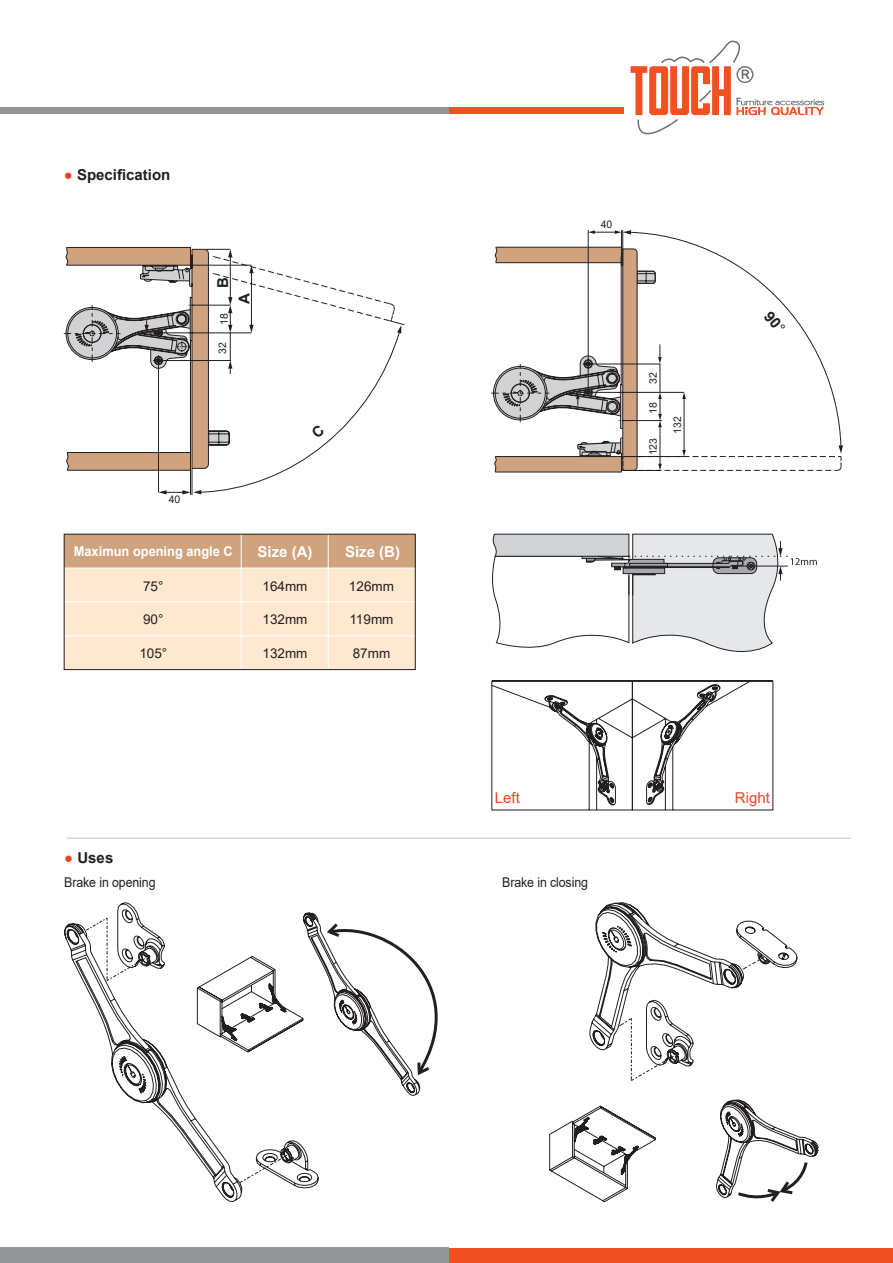
<style>
.page{position:relative;width:893px;height:1263px;background:#fff}
.page>*{position:absolute;margin:0;border:0;box-sizing:border-box;transform-origin:0 0}
.t1{font:700 15px "Arial";color:#231f20}
.t2{font:700 15px "Arial";color:#fff}
.t3{font:15px "Arial";color:#ee4425}
.t4{font:13.5px "Arial";color:#231f20}
.t5{font:13.5px "Arial";color:#231f20;scale:.92 1}
.t6{font:700 13.5px "Arial";color:#fff;scale:.95 1}
.t7{font:10.5px "Arial";letter-spacing:-.005em;color:#231f20}
.s1{color:#ee4425}
</style>
<div class="page">
<svg style="left:631px;top:41px;width:193px;height:94px"></svg>
<div style="left:0;top:108px;width:624px;height:6px;background:#f15122"></div>
<div style="left:0;top:108px;width:448px;height:6px;background:#939598"></div>
<div style="left:2px;top:1248px;width:891px;height:15px;background:#f15122"></div>
<div style="left:0;top:1248px;width:448px;height:15px;background:#939598"></div>
<svg style="left:549px;top:1105px;width:107px;height:97px"></svg>
<svg style="left:589px;top:902px;width:209px;height:179px"></svg>
<svg style="left:99px;top:917px;width:43px;height:6px"></svg>
<svg style="left:244px;top:1140px;width:75px;height:49px"></svg>
<svg style="left:64px;top:923px;width:179px;height:279px"></svg>
<hr style="left:66px;top:838px;width:785px;height:1px;background:#bcbdc0">
<div style="left:64px;top:534px;width:351px;height:34px;background:#cfa37e"></div>
<div style="left:64px;top:568px;width:351px;height:102px;background:#fee8cf"></div>
<hr style="left:64px;top:635px;width:351px;height:1px;background:#fff">
<hr style="left:64px;top:601px;width:351px;height:1px;background:#fff">
<hr style="left:64px;top:568px;width:351px;height:1px;background:#fff">
<hr style="left:328px;top:534px;width:1px;height:136px;background:#fff">
<hr style="left:241px;top:534px;width:1px;height:136px;background:#fff">
<div style="left:64px;top:534px;width:352px;height:136px;border:1px solid #231f20"></div>
<svg style="left:197px;top:912px;width:241px;height:184px"></svg>
<svg style="left:716px;top:1099px;width:103px;height:103px"></svg>
<svg style="left:491px;top:680px;width:282px;height:130px"></svg>
<svg style="left:492px;top:533px;width:325px;height:119px"></svg>
<svg style="left:64px;top:247px;width:341px;height:248px"></svg>
<svg style="left:491px;top:230px;width:352px;height:243px"></svg>
<p class="t1" style="left:64px;top:164px;width:108px"><span class="s1">●</span> Specification</p>
<p class="t1" style="left:212px;top:288px;width:12px;rotate:-90deg">B</p>
<p class="t7" style="left:217px;top:325px;width:13px;rotate:-90deg">18</p>
<p class="t7" style="left:215px;top:354px;width:13px;rotate:-90deg">32</p>
<p class="t1" style="left:233px;top:304px;width:12px;rotate:-90deg">A</p>
<p class="t7" style="left:169px;top:492px;width:13px">40</p>
<p class="t6" style="left:74px;top:541px;width:169px">Maximun opening angle C</p>
<p class="t2" style="left:257px;top:541px;width:57px">Size (A)</p>
<p class="t2" style="left:345px;top:541px;width:57px">Size (B)</p>
<p class="t4" style="left:143px;top:576px;width:22px">75°</p>
<p class="t4" style="left:262px;top:576px;width:47px">164mm</p>
<p class="t4" style="left:349px;top:576px;width:47px">126mm</p>
<p class="t4" style="left:143px;top:610px;width:22px">90°</p>
<p class="t4" style="left:262px;top:610px;width:47px">132mm</p>
<p class="t4" style="left:349px;top:610px;width:46px">119mm</p>
<p class="t4" style="left:139px;top:644px;width:29px">105°</p>
<p class="t4" style="left:262px;top:644px;width:47px">132mm</p>
<p class="t4" style="left:353px;top:644px;width:39px">87mm</p>
<p class="t7" style="left:601px;top:217px;width:13px">40</p>
<p class="t7" style="left:646px;top:384px;width:13px;rotate:-90deg">32</p>
<p class="t7" style="left:646px;top:414px;width:13px;rotate:-90deg">18</p>
<p class="t7" style="left:646px;top:455px;width:19px;rotate:-90deg">123</p>
<p class="t7" style="left:670px;top:434px;width:19px;rotate:-90deg">132</p>
<p class="t3" style="left:495px;top:788px;width:27px">Left</p>
<p class="t3" style="left:735px;top:788px;width:37px">Right</p>
<p class="t1" style="left:64px;top:847px;width:51px"><span class="s1">●</span> Uses</p>
<p class="t5" style="left:64px;top:873px;width:101px">Brake in opening</p>
<p class="t5" style="left:502px;top:873px;width:95px">Brake in closing</p>
</div>
